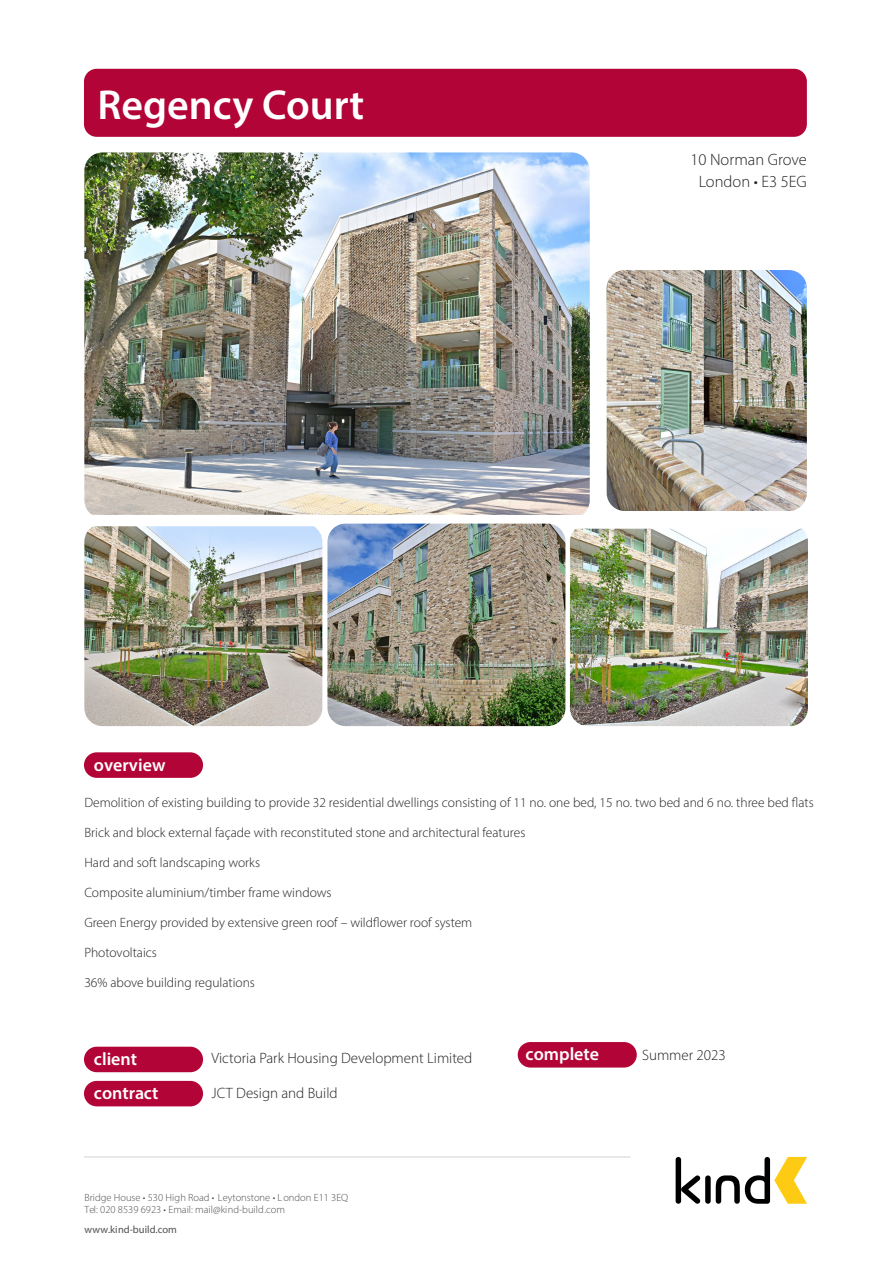
<style>
.page{position:relative;width:893px;height:1263px;background:#fff}
.page>*{position:absolute;margin:0;border:0;box-sizing:border-box;transform-origin:0 0}
.t1{font:600 42px "Myriad Pro";color:#fff}
.t2{font:600 18px/34.5px "Myriad Pro";color:#fff}
.t3{font:300 16.5px "Myriad Pro";color:#231f20}
.t4{font:300 15px "Myriad Pro";color:#231f20}
.t5{font:300 13.5px "Myriad Pro";color:#231f20}
.t6{font:300 10.5px/12.6px "Myriad Pro";color:#4f4f4f}
.t7{font:10.5px "Myriad Pro";color:#4f4f4f}
</style>
<div class="page">
<div style="left:84px;top:69px;width:723px;height:68px;background:#b30437;border-radius:13px"></div>
<div style="left:84px;top:1047px;width:119px;height:25px;background:#b30437;border-radius:13px"></div>
<div style="left:84px;top:1081px;width:119px;height:25px;background:#b30437;border-radius:13px"></div>
<div style="left:676px;top:1157px;width:5px;height:47px;background:#000;border-radius:3px"></div>
<svg style="left:681px;top:1175px;width:19px;height:29px"></svg>
<div style="left:705px;top:1175px;width:6px;height:29px;background:#000;border-radius:3px"></div>
<svg style="left:716px;top:1157px;width:91px;height:47px"></svg>
<hr style="left:84px;top:1156px;width:547px;height:1px;background:#d1d4d4">
<div style="left:518px;top:1042px;width:119px;height:25px;background:#b30437;border-radius:13px"></div>
<div style="left:84px;top:752px;width:119px;height:26px;background:#b30437;border-radius:13px"></div>
<img style="left:84px;top:152px;width:506px;height:363px">
<img style="left:570px;top:529px;width:238px;height:197px">
<img style="left:327px;top:524px;width:238px;height:202px">
<img style="left:84px;top:526px;width:238px;height:200px">
<img style="left:607px;top:270px;width:200px;height:241px">
<p class="t1" style="left:97px;top:78px;width:268px">Regency Court</p>
<h2 class="t2" style="left:94px;top:747px;width:73px">overview</h2>
<p class="t3" style="left:690px;top:149px;width:118px">10 Norman Grove</p>
<p class="t3" style="left:699px;top:171px;width:110px">London • E3 5EG</p>
<p class="t5" style="left:84px;top:795px;width:731px">Demolition of existing building to provide 32 residential dwellings consisting of 11 no. one bed, 15 no. two bed and 6 no. three bed flats</p>
<p class="t5" style="left:84px;top:825px;width:442px">Brick and block external façade with reconstituted stone and architectural features</p>
<p class="t5" style="left:84px;top:855px;width:177px">Hard and soft landscaping works</p>
<p class="t5" style="left:84px;top:885px;width:249px">Composite aluminium/timber frame windows</p>
<p class="t5" style="left:84px;top:915px;width:389px">Green Energy provided by extensive green roof – wildflower roof system</p>
<p class="t5" style="left:84px;top:945px;width:74px">Photovoltaics</p>
<p class="t5" style="left:84px;top:975px;width:172px">36% above building regulations</p>
<h2 class="t2" style="left:526px;top:1036px;width:75px">complete</h2>
<h2 class="t2" style="left:94px;top:1041px;width:66px">client contract</h2>
<h2 class="t2" style="left:517px;top:1042px;width:44px">value</h2>
<p class="t4" style="left:212px;top:1049px;width:262px">Victoria Park Housing Development Limited</p>
<p class="t4" style="left:212px;top:1084px;width:128px">JCT Design and Build</p>
<p class="t6" style="left:84px;top:1191px;width:265px">Bridge House • 530 High Road • Leytonstone • London E11 3EQ<br>Tel: 020 8539 6923 • Email: mail@kind-build.com</p>
<p class="t7" style="left:85px;top:1223px;width:94px">www.kind-build.com</p>
<p class="t4" style="left:642px;top:1046px;width:85px">Summer 2023</p>
</div>
